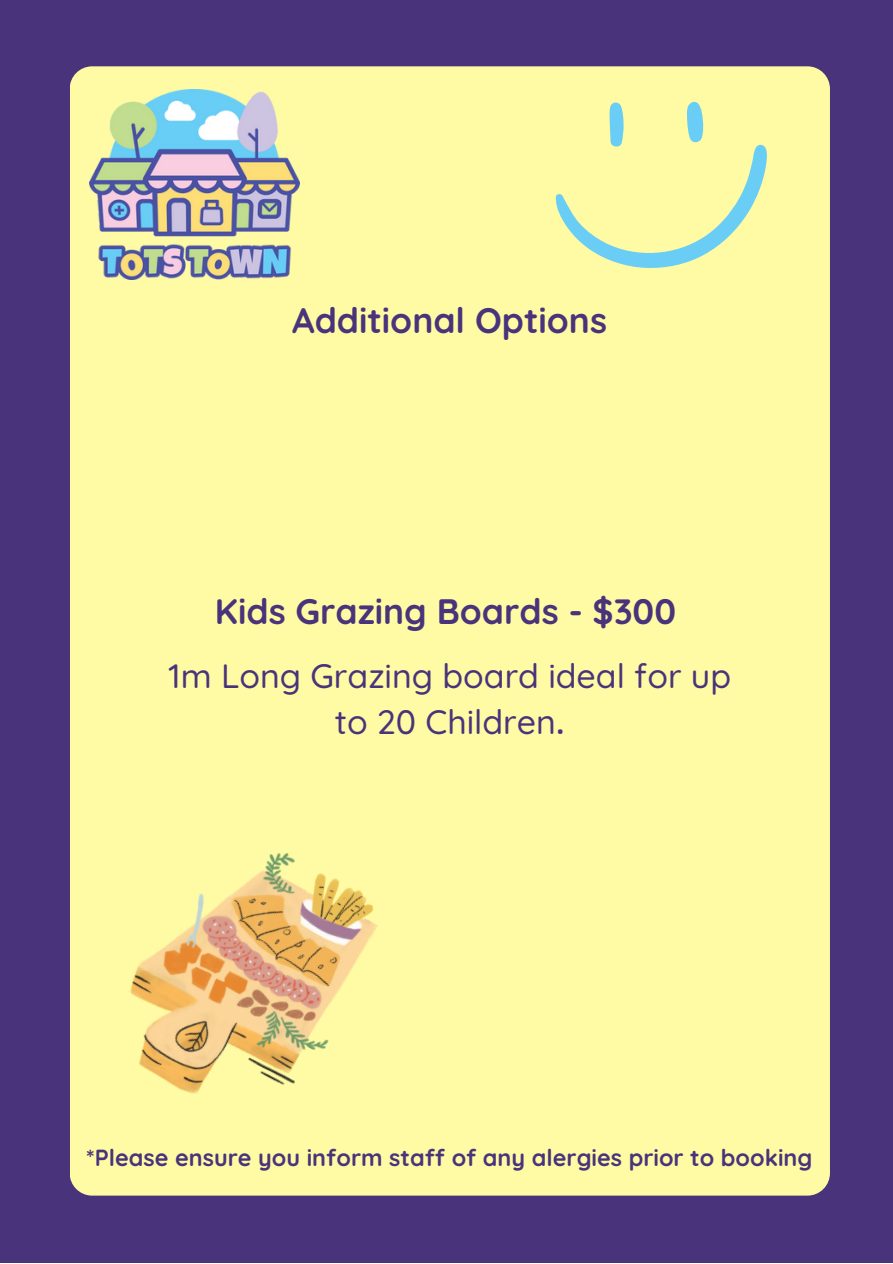
<style>
.page{position:relative;width:893px;height:1264px;background:#fff}
.page>*{position:absolute;margin:0;border:0;box-sizing:border-box;transform-origin:0 0}
.t1{font:700 35.4px "Quicksand";color:#49347b}
.t2{font:500 33.9px/46.2px "Quicksand";color:#49347b;text-align:center}
.t3{font:700 23.4px "Quicksand";color:#49347b}
.s1{font-weight:700}
</style>
<div class="page">
<div style="left:0;top:0;width:892px;height:1262px;background:#49347b"></div>
<div style="left:70px;top:66px;width:759px;height:1129px;background:#fffba4"></div>
<img style="left:89px;top:89px;width:211px;height:190px">
<svg style="left:555px;top:101px;width:212px;height:167px"></svg>
<img style="left:130px;top:853px;width:248px;height:241px">
<h1 class="t1" style="left:292px;top:298px;width:316px">Additional Options</h1>
<h1 class="t1" style="left:215px;top:588px;width:462px">Kids Grazing Boards - $300</h1>
<h1 class="t2" style="left:168px;top:652px;width:564px">1m Long Grazing board ideal for up to 20 Children<span class="s1">.</span></h1>
<p class="t3" style="left:86px;top:1142px;width:727px">*Please ensure you inform staff of any alergies prior to booking</p>
</div>
